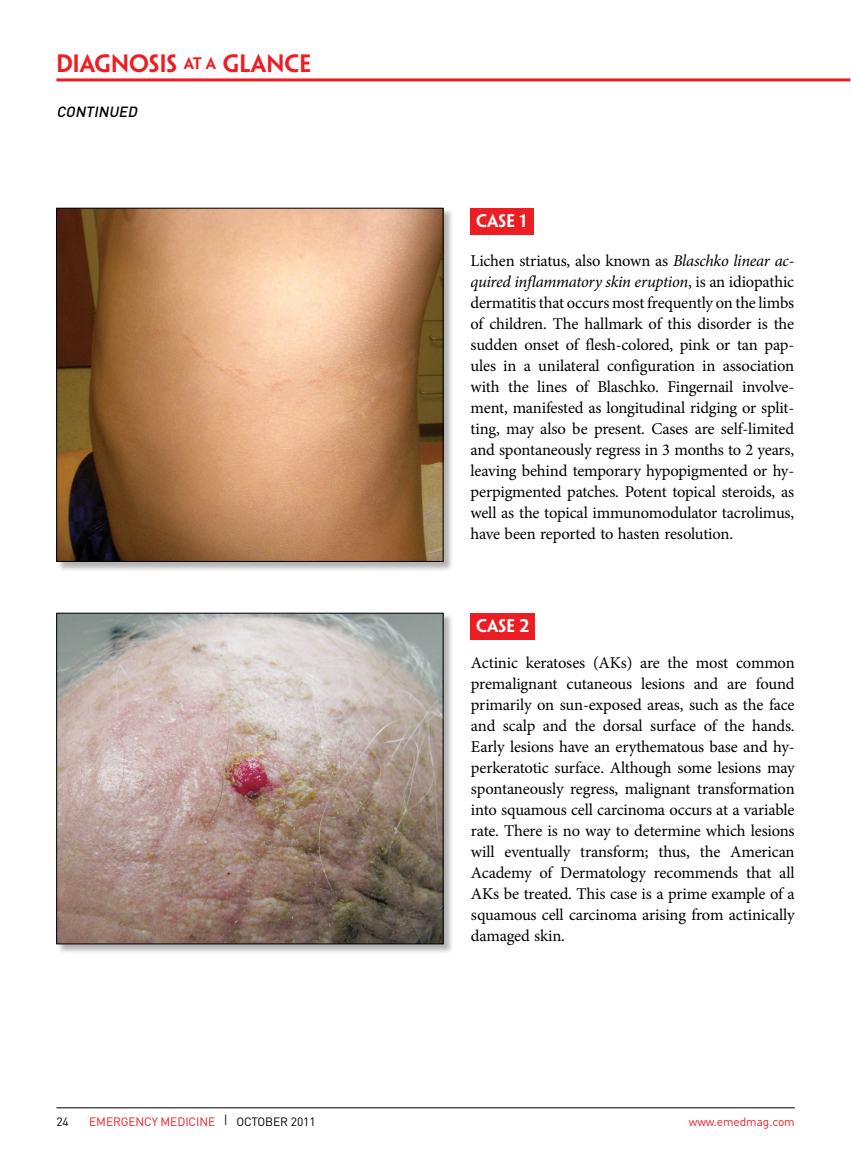
<style>
.page{position:relative;width:851px;height:1161px;background:#fff}
.page>*{position:absolute;margin:0;border:0;box-sizing:border-box;transform-origin:0 0}
.t1{font:600 22.5px "Penumbra Sans Std";color:#ed1d24}
.dx_solution{font:16.5px/21px "Minion Pro";letter-spacing:-.015em;color:#000;text-align:justify}
.t2{font:600 16.5px "Penumbra Sans Std";color:#fff}
.question{font:italic 500 14.7px "DIN";color:#000}
.t3{font:12px "DIN";letter-spacing:-.01em;color:#ed1d24}
.t4{font:12px "DIN";color:#000}
.s1{font-size:15px}
.s2{font-style:italic}
.s3{color:#000}
</style>
<div class="page">
<hr style="left:56px;top:1107px;width:738px;height:1px;background:#000">
<hr style="left:56px;top:78px;width:794px;height:3px;background:#ed1d24">
<div style="left:57px;top:208px;width:396px;height:364px;background:#000;opacity:.3"></div>
<img style="left:58px;top:210px;width:383px;height:350px">
<div style="left:56px;top:208px;width:387px;height:354px;border:1px solid #000"></div>
<div style="left:57px;top:613px;width:396px;height:342px;background:#000;opacity:.3"></div>
<img style="left:58px;top:615px;width:383px;height:327px">
<div style="left:56px;top:613px;width:387px;height:331px;border:1px solid #000"></div>
<div style="left:470px;top:208px;width:63px;height:26px;background:#ed1d24"></div>
<div style="left:470px;top:613px;width:64px;height:26px;background:#ed1d24"></div>
<p class="t1" style="left:56px;top:50px;width:256px">DIAGNOSIS <span class="s1">AT A</span> GLANCE</p>
<p class="question" style="left:56px;top:103px;width:85px">CONTINUED</p>
<p class="t2" style="left:476px;top:210px;width:52px">CASE 1</p>
<p class="dx_solution" style="left:470px;top:251px;width:325px">Lichen striatus, also known as <span class="s2">Blaschko linear ac&shy;quired inflammatory skin eruption</span>, is an idiopathic dermatitis that occurs most frequently on the limbs of children. The hallmark of this disorder is the sudden onset of flesh-colored, pink or tan pap&shy;ules in a unilateral configuration in association with the lines of Blaschko. Fingernail involve&shy;ment, manifested as longitudinal ridging or split&shy;ting, may also be present. Cases are self-limited and spontaneously regress in 3 months to 2 years, leaving behind temporary hypopigmented or hy&shy;perpigmented patches. Potent topical steroids, as well as the topical immunomodulator tacrolimus, have been reported to hasten resolution.</p>
<p class="t2" style="left:476px;top:615px;width:55px">CASE 2</p>
<p class="dx_solution" style="left:471px;top:653px;width:325px">Actinic keratoses (AKs) are the most common premalignant cutaneous lesions and are found primarily on sun-exposed areas, such as the face and scalp and the dorsal surface of the hands.<br>Early lesions have an erythematous base and hy&shy;perkeratotic surface. Although some lesions may spontaneously regress, malignant transformation into squamous cell carcinoma occurs at a variable rate. There is no way to determine which lesions will eventually transform; thus, the American Academy of Dermatology recommends that all AKs be treated. This case is a prime example of a squamous cell carcinoma arising from actinically damaged skin.</p>
<p class="t4" style="left:56px;top:1114px;width:14px">24</p>
<p class="t3" style="left:89px;top:1114px;width:228px">EMERGENCY MEDICINE <span class="s3">| OCTOBER 2011</span></p>
<p class="t3" style="left:688px;top:1114px;width:108px">www.emedmag.com</p>
</div>
